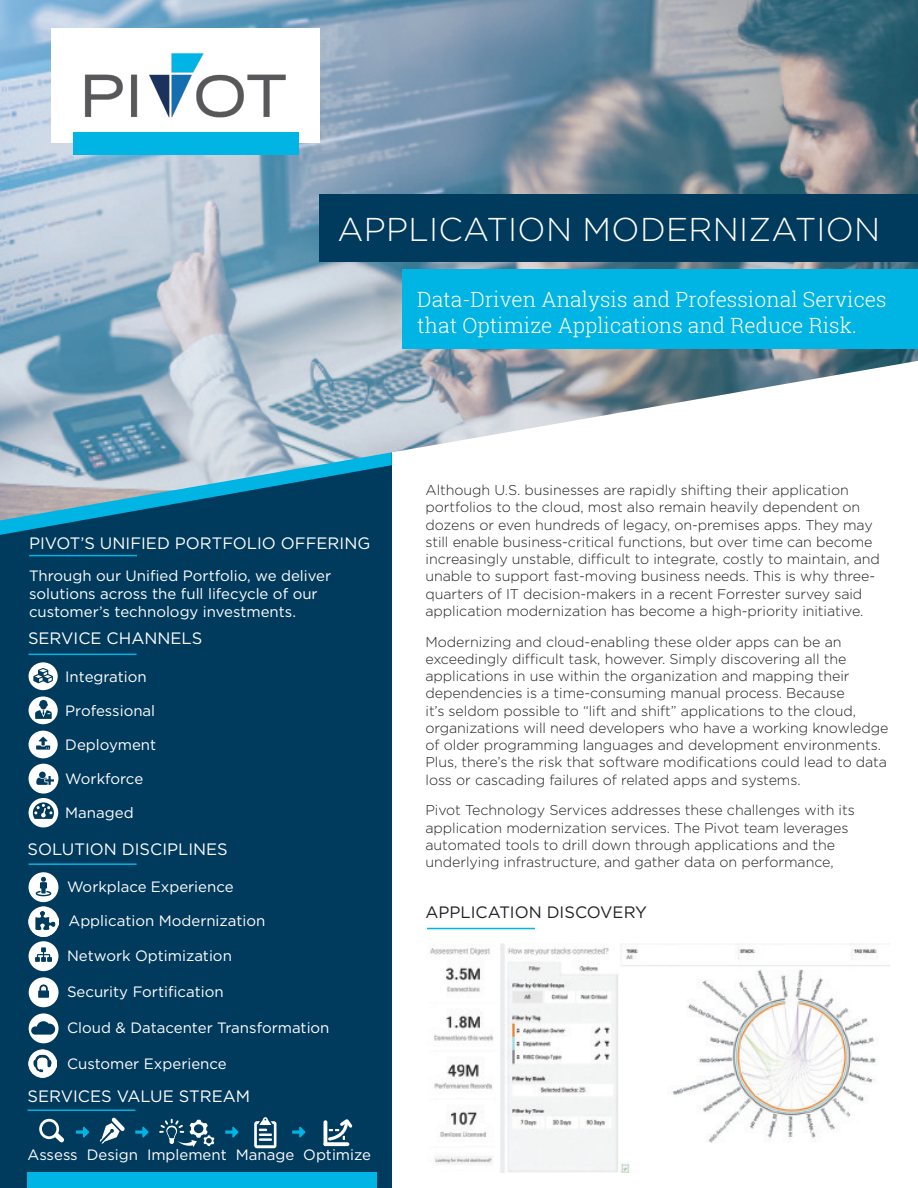
<style>
.page{position:relative;width:918px;height:1188px;background:#fff}
.page>*{position:absolute;margin:0;border:0;box-sizing:border-box;transform-origin:0 0}
.Big_headline{font:300 33px "Gotham";letter-spacing:.01em;color:#fff}
.Big_headline-2{font:300 21px "Roboto Slab";color:#fff}
.Body{font:16.5px "Gotham";color:#fff}
.Body_Bullets{font:16.5px "Gotham";color:#fff}
.Body-2{font:16.5px "Gotham";color:#231f20}
.Body-3{font:15px "Gotham";color:#fff}
.Body_Bullets-2{font:15px/18px "Gotham";color:#fff}
.Body_Bullets-3{font:300 14.25px/17.2px "Gotham";letter-spacing:-.005em;color:#231f20}
</style>
<div class="page">
<div style="left:0;top:427px;width:392px;height:761px;background:#003a5d"></div>
<svg style="left:0;top:520px;width:83px;height:15px"></svg>
<img style="left:0;top:0;width:918px;height:520px">
<div style="left:403px;top:269px;width:515px;height:79px;background:#00b4e3"></div>
<div style="left:51px;top:29px;width:269px;height:114px;background:#fff"></div>
<img style="left:84px;top:53px;width:202px;height:65px">
<div style="left:73px;top:132px;width:225px;height:23px;background:#00b4e3"></div>
<div style="left:320px;top:194px;width:598px;height:68px;background:#003a5d"></div>
<div style="left:27px;top:1173px;width:350px;height:15px;background:#00b4e3"></div>
<hr style="left:27px;top:1109px;width:108px;height:2px;background:#00b4e3">
<svg style="left:76px;top:1127px;width:13px;height:10px"></svg>
<svg style="left:39px;top:1119px;width:25px;height:24px"></svg>
<svg style="left:135px;top:1127px;width:14px;height:10px"></svg>
<svg style="left:225px;top:1127px;width:14px;height:10px"></svg>
<svg style="left:292px;top:1127px;width:13px;height:10px"></svg>
<svg style="left:100px;top:1117px;width:25px;height:27px"></svg>
<svg style="left:159px;top:1119px;width:55px;height:28px"></svg>
<hr style="left:324px;top:1120px;width:3px;height:26px;background:#fff;border-radius:2px">
<svg style="left:324px;top:1142px;width:25px;height:4px"></svg>
<svg style="left:328px;top:1119px;width:24px;height:22px"></svg>
<svg style="left:254px;top:1117px;width:22px;height:31px"></svg>
<hr style="left:29px;top:555px;width:108px;height:1px;background:#00b4e3">
<div style="left:29px;top:697px;width:29px;height:27px;background:#fff;border-radius:50%"></div>
<svg style="left:35px;top:700px;width:17px;height:19px"></svg>
<hr style="left:29px;top:654px;width:108px;height:1px;background:#00b4e3">
<div style="left:29px;top:662px;width:29px;height:28px;background:#fff;border-radius:50%"></div>
<svg style="left:33px;top:668px;width:20px;height:15px"></svg>
<div style="left:29px;top:731px;width:29px;height:27px;background:#fff;border-radius:50%"></div>
<svg style="left:36px;top:737px;width:14px;height:13px"></svg>
<div style="left:29px;top:798px;width:29px;height:29px;background:#fff;border-radius:50%"></div>
<svg style="left:33px;top:802px;width:21px;height:17px"></svg>
<div style="left:29px;top:764px;width:29px;height:30px;background:#fff;border-radius:50%"></div>
<svg style="left:36px;top:772px;width:18px;height:13px"></svg>
<hr style="left:29px;top:863px;width:108px;height:2px;background:#00b4e3">
<div style="left:29px;top:872px;width:29px;height:30px;background:#fff;border-radius:50%"></div>
<svg style="left:36px;top:877px;width:15px;height:19px"></svg>
<div style="left:29px;top:1013px;width:30px;height:30px;background:#fff;border-radius:50%"></div>
<svg style="left:31px;top:1021px;width:24px;height:14px"></svg>
<div style="left:29px;top:977px;width:30px;height:30px;background:#fff;border-radius:50%"></div>
<svg style="left:38px;top:984px;width:11px;height:14px"></svg>
<img style="left:28px;top:1049px;width:28px;height:28px">
<div style="left:29px;top:941px;width:29px;height:30px;background:#fff;border-radius:50%"></div>
<svg style="left:35px;top:947px;width:17px;height:15px"></svg>
<img style="left:29px;top:906px;width:29px;height:30px">
<hr style="left:427px;top:928px;width:108px;height:1px;background:#00b4e3">
<img style="left:430px;top:944px;width:459px;height:228px">
<p class="Big_headline" style="left:338px;top:209px;width:544px">APPLICATION MODERNIZATION</p>
<p class="Big_headline-2" style="left:417px;top:285px;width:471px">Data-Driven Analysis and Professional Services</p>
<p class="Big_headline-2" style="left:417px;top:311px;width:441px">that Optimize Applications and Reduce Risk.</p>
<p class="Body_Bullets" style="left:29px;top:533px;width:343px">PIVOT’S UNIFIED PORTFOLIO OFFERING</p>
<p class="Body_Bullets-2" style="left:29px;top:566px;width:304px">Through our Unified Portfolio, we deliver solutions across the full lifecycle of our customer’s technology investments.</p>
<p class="Body" style="left:28px;top:628px;width:176px">SERVICE CHANNELS</p>
<p class="Body-3" style="left:65px;top:667px;width:83px">Integration</p>
<p class="Body-3" style="left:65px;top:701px;width:91px">Professional</p>
<p class="Body-3" style="left:65px;top:735px;width:93px">Deployment</p>
<p class="Body-3" style="left:65px;top:769px;width:79px">Workforce</p>
<p class="Body-3" style="left:65px;top:803px;width:70px">Managed</p>
<p class="Body" style="left:27px;top:838px;width:202px">SOLUTION DISCIPLINES</p>
<p class="Body-3" style="left:67px;top:877px;width:168px">Workplace Experience</p>
<p class="Body-3" style="left:69px;top:911px;width:198px">Application Modernization</p>
<p class="Body-3" style="left:67px;top:946px;width:166px">Network Optimization</p>
<p class="Body-3" style="left:67px;top:982px;width:158px">Security Fortification</p>
<p class="Body-3" style="left:67px;top:1018px;width:264px">Cloud &amp; Datacenter Transformation</p>
<p class="Body-3" style="left:67px;top:1054px;width:161px">Customer Experience</p>
<p class="Body" style="left:27px;top:1086px;width:224px">SERVICES VALUE STREAM</p>
<p class="Body-3" style="left:27px;top:1146px;width:345px">Assess Design Implement Manage Optimize</p>
<p class="Body_Bullets-3" style="left:426px;top:481px;width:456px">Although U.S. businesses are rapidly shifting their application portfolios to the cloud, most also remain heavily dependent on dozens or even hundreds of legacy, on-premises apps. They may still enable business-critical functions, but over time can become increasingly unstable, difficult to integrate, costly to maintain, and unable to support fast-moving business needs. This is why three&shy;quarters of IT decision-makers in a recent Forrester survey said application modernization has become a high-priority initiative.</p>
<p class="Body_Bullets-3" style="left:426px;top:633px;width:465px">Modernizing and cloud-enabling these older apps can be an exceedingly difficult task, however. Simply discovering all the applications in use within the organization and mapping their dependencies is a time-consuming manual process. Because<br>it’s seldom possible to “lift and shift” applications to the cloud, organizations will need developers who have a working knowledge of older programming languages and development environments.<br>Plus, there’s the risk that software modifications could lead to data loss or cascading failures of related apps and systems.</p>
<p class="Body_Bullets-3" style="left:426px;top:801px;width:431px">Pivot Technology Services addresses these challenges with its application modernization services. The Pivot team leverages automated tools to drill down through applications and the underlying infrastructure, and gather data on performance,</p>
<p class="Body-2" style="left:426px;top:901px;width:223px">APPLICATION DISCOVERY</p>
</div>
